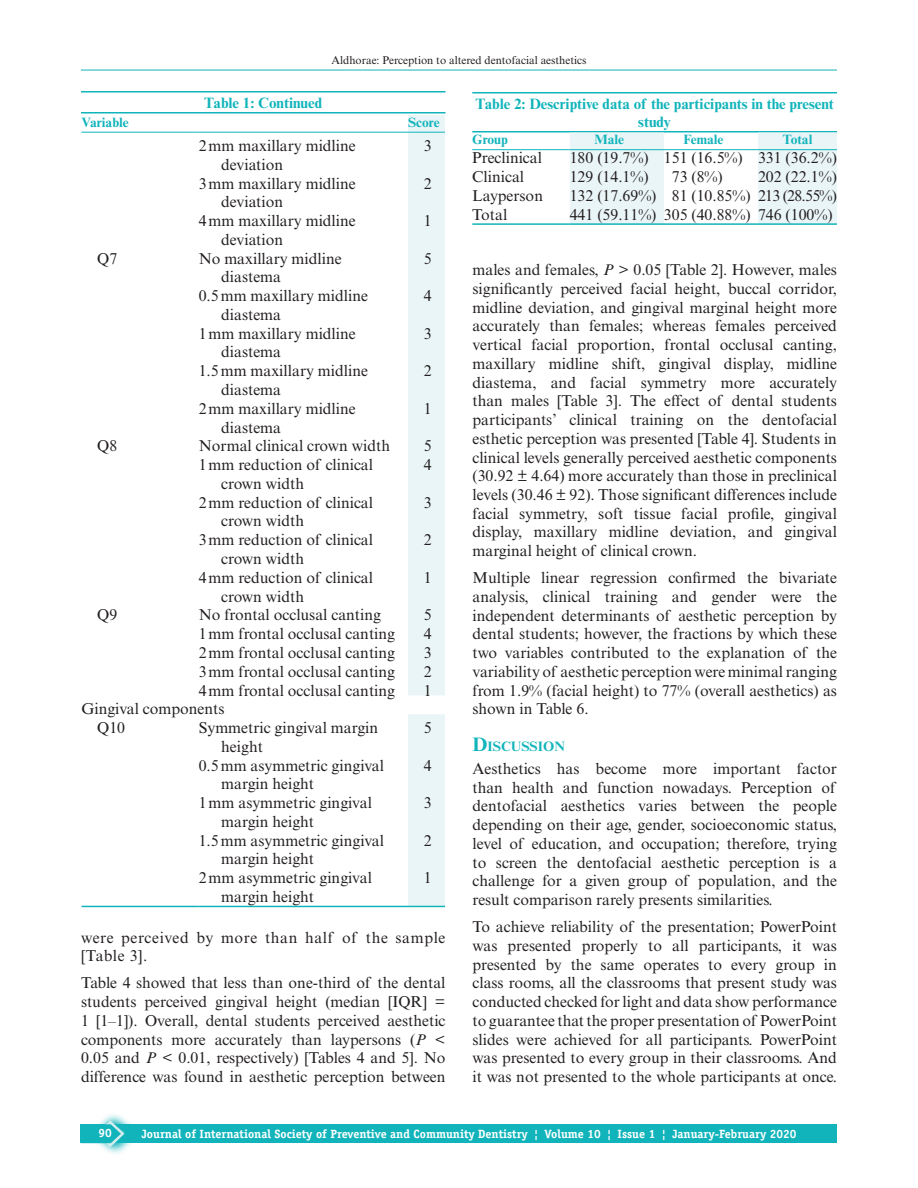
<style>
.page{position:relative;width:918px;height:1188px;background:#fff}
.page>*{position:absolute;margin:0;border:0;box-sizing:border-box;transform-origin:0 0}
.t1{font:15.75px/18.8px "Times New Roman MT Std";color:#231f20}
.t2{font:15.75px/18.8px "Times New Roman MT Std";letter-spacing:.04em;color:#231f20}
.t3{font:700 15px/18px "Times New Roman MT Std";color:#11b4bb;text-align:center}
.t4{font:700 13.65px "Times New Roman MT Std";color:#11b4bb}
.t5{font:700 13.5px "Times New Roman MT Std";color:#11b4bb}
.t6{font:700 12px "Officina Serif Std";color:#fff}
.t7{font:11.25px "Times New Roman MT Std";color:#231f20}
.s1{font-style:italic}
.s2{font-size:19.5px}
</style>
<div class="page">
<div style="left:81px;top:1124px;width:756px;height:19px;background:#11b4bb"></div>
<svg style="left:102px;top:1114px;width:29px;height:40px"></svg>
<svg style="left:81px;top:1120px;width:44px;height:27px"></svg>
<hr style="left:81px;top:70px;width:756px;height:1px;background:#11b4bb">
<hr style="left:472px;top:92px;width:365px;height:2px;background:#11b4bb">
<hr style="left:472px;top:131px;width:365px;height:2px;background:#11b4bb">
<svg style="left:570px;top:133px;width:267px;height:90px"></svg>
<hr style="left:472px;top:223px;width:98px;height:2px;background:#11b4bb">
<hr style="left:570px;top:223px;width:94px;height:2px;background:#11b4bb">
<hr style="left:664px;top:223px;width:94px;height:2px;background:#11b4bb">
<hr style="left:758px;top:223px;width:79px;height:2px;background:#11b4bb">
<hr style="left:472px;top:149px;width:98px;height:1px;background:#11b4bb">
<hr style="left:570px;top:149px;width:94px;height:1px;background:#11b4bb">
<hr style="left:664px;top:149px;width:94px;height:1px;background:#11b4bb">
<hr style="left:758px;top:149px;width:79px;height:1px;background:#11b4bb">
<div style="left:408px;top:115px;width:37px;height:791px;background:#eaf5f7"></div>
<hr style="left:81px;top:906px;width:118px;height:1px;background:#11b4bb">
<hr style="left:199px;top:906px;width:209px;height:1px;background:#11b4bb">
<hr style="left:408px;top:906px;width:37px;height:1px;background:#11b4bb">
<hr style="left:81px;top:132px;width:118px;height:1px;background:#11b4bb">
<hr style="left:199px;top:132px;width:209px;height:1px;background:#11b4bb">
<hr style="left:408px;top:132px;width:37px;height:1px;background:#11b4bb">
<hr style="left:81px;top:91px;width:365px;height:2px;background:#11b4bb">
<hr style="left:81px;top:112px;width:365px;height:2px;background:#11b4bb">
<p class="t7" style="left:331px;top:54px;width:257px">Aldhorae: Perception to altered dentofacial aesthetics</p>
<p class="t3" style="left:204px;top:93px;width:119px">Table 1: Continued</p>
<p class="t5" style="left:81px;top:114px;width:49px">Variable</p>
<p class="t5" style="left:408px;top:114px;width:33px">Score</p>
<p class="t1" style="left:221px;top:136px;width:136px;text-indent:-23px">2mm maxillary midline deviation</p>
<p class="t1" style="left:424px;top:136px;width:9px">3</p>
<p class="t1" style="left:221px;top:174px;width:136px;text-indent:-23px">3mm maxillary midline deviation</p>
<p class="t1" style="left:424px;top:174px;width:9px">2</p>
<p class="t1" style="left:221px;top:211px;width:136px;text-indent:-23px">4mm maxillary midline deviation</p>
<p class="t1" style="left:424px;top:211px;width:9px">1</p>
<p class="t1" style="left:97px;top:249px;width:22px">Q7</p>
<p class="t1" style="left:221px;top:249px;width:122px;text-indent:-23px">No maxillary midline diastema</p>
<p class="t1" style="left:424px;top:249px;width:9px">5</p>
<p class="t1" style="left:221px;top:286px;width:148px;text-indent:-23px">0.5mm maxillary midline diastema</p>
<p class="t1" style="left:424px;top:286px;width:9px">4</p>
<p class="t1" style="left:221px;top:324px;width:136px;text-indent:-23px">1mm maxillary midline diastema</p>
<p class="t1" style="left:424px;top:324px;width:9px">3</p>
<p class="t1" style="left:221px;top:362px;width:148px;text-indent:-23px">1.5mm maxillary midline diastema</p>
<p class="t1" style="left:424px;top:362px;width:9px">2</p>
<p class="t1" style="left:221px;top:399px;width:136px;text-indent:-23px">2mm maxillary midline diastema</p>
<p class="t1" style="left:424px;top:399px;width:9px">1</p>
<p class="t1" style="left:97px;top:437px;width:22px">Q8</p>
<p class="t1" style="left:199px;top:437px;width:193px">Normal clinical crown width</p>
<p class="t1" style="left:424px;top:437px;width:9px">5</p>
<p class="t1" style="left:221px;top:455px;width:153px;text-indent:-23px">1mm reduction of clinical crown width</p>
<p class="t1" style="left:424px;top:455px;width:9px">4</p>
<p class="t1" style="left:221px;top:493px;width:153px;text-indent:-23px">2mm reduction of clinical crown width</p>
<p class="t1" style="left:424px;top:493px;width:9px">3</p>
<p class="t1" style="left:221px;top:531px;width:153px;text-indent:-23px">3mm reduction of clinical crown width</p>
<p class="t1" style="left:424px;top:531px;width:9px">2</p>
<p class="t1" style="left:221px;top:568px;width:153px;text-indent:-23px">4mm reduction of clinical crown width</p>
<p class="t1" style="left:424px;top:568px;width:9px">1</p>
<p class="t1" style="left:97px;top:606px;width:22px">Q9</p>
<p class="t1" style="left:199px;top:606px;width:184px">No frontal occlusal canting</p>
<p class="t1" style="left:424px;top:606px;width:9px">5</p>
<p class="t1" style="left:199px;top:624px;width:198px">1mm frontal occlusal canting</p>
<p class="t1" style="left:424px;top:624px;width:9px">4</p>
<p class="t1" style="left:199px;top:643px;width:198px">2mm frontal occlusal canting</p>
<p class="t1" style="left:424px;top:643px;width:9px">3</p>
<p class="t1" style="left:199px;top:662px;width:198px">3mm frontal occlusal canting</p>
<p class="t1" style="left:424px;top:662px;width:9px">2</p>
<p class="t1" style="left:199px;top:681px;width:198px">4mm frontal occlusal canting</p>
<p class="t1" style="left:424px;top:681px;width:9px">1</p>
<p class="t1" style="left:97px;top:700px;width:129px;text-indent:-16px">Gingival components<br>Q10</p>
<p class="t1" style="left:221px;top:718px;width:159px;text-indent:-23px">Symmetric gingival margin height</p>
<p class="t1" style="left:424px;top:718px;width:9px">5</p>
<p class="t1" style="left:221px;top:756px;width:164px;text-indent:-23px">0.5mm asymmetric gingival margin height</p>
<p class="t1" style="left:424px;top:756px;width:9px">4</p>
<p class="t1" style="left:221px;top:793px;width:152px;text-indent:-23px">1mm asymmetric gingival margin height</p>
<p class="t1" style="left:424px;top:793px;width:9px">3</p>
<p class="t1" style="left:221px;top:831px;width:164px;text-indent:-23px">1.5mm asymmetric gingival margin height</p>
<p class="t1" style="left:424px;top:831px;width:9px">2</p>
<p class="t1" style="left:221px;top:869px;width:152px;text-indent:-23px">2mm asymmetric gingival margin height</p>
<p class="t1" style="left:424px;top:869px;width:9px">1</p>
<p class="t2" style="left:81px;top:928px;width:366px">were perceived by more than half of the sample [Table 3].</p>
<p class="t1" style="left:81px;top:974px;width:366px;text-align:justify">Table 4 showed that less than one-third of the dental students perceived gingival height (median [IQR] = 1 [1–1]). Overall, dental students perceived aesthetic components more accurately than laypersons (<span class="s1">P</span> &lt; 0.05 and <span class="s1">P</span> &lt; 0.01, respectively) [Tables 4 and 5]. No difference was found in aesthetic perception between</p>
<p class="t3" style="left:475px;top:94px;width:360px">Table 2: Descriptive data of the participants in the present study</p>
<p class="t5" style="left:472px;top:132px;width:37px">Group</p>
<p class="t5" style="left:594px;top:132px;width:31px">Male</p>
<p class="t5" style="left:683px;top:132px;width:42px">Female</p>
<p class="t5" style="left:783px;top:132px;width:31px">Total</p>
<p class="t1" style="left:472px;top:149px;width:71px">Preclinical</p>
<p class="t1" style="left:570px;top:149px;width:269px">180 (19.7%) 151 (16.5%) 331 (36.2%)</p>
<p class="t1" style="left:472px;top:167px;width:53px">Clinical</p>
<p class="t1" style="left:570px;top:167px;width:80px">129 (14.1%)</p>
<p class="t1" style="left:672px;top:167px;width:53px">73 (8%)</p>
<p class="t1" style="left:758px;top:167px;width:80px">202 (22.1%)</p>
<p class="t1" style="left:472px;top:186px;width:72px">Layperson</p>
<p class="t1" style="left:570px;top:186px;width:269px">132 (17.69%) 81 (10.85%) 213 (28.55%)</p>
<p class="t1" style="left:472px;top:205px;width:36px">Total</p>
<p class="t1" style="left:570px;top:205px;width:264px">441 (59.11%) 305 (40.88%) 746 (100%)</p>
<p class="t1" style="left:472px;top:260px;width:366px;text-align:justify">males and females, <span class="s1">P</span> &gt; 0.05 [Table 2]. However, males significantly perceived facial height, buccal corridor, midline deviation, and gingival marginal height more accurately than females; whereas females perceived vertical facial proportion, frontal occlusal canting, maxillary midline shift, gingival display, midline diastema, and facial symmetry more accurately than males [Table 3]. The effect of dental students participants’ clinical training on the dentofacial esthetic perception was presented [Table 4]. Students in clinical levels generally perceived aesthetic components (30.92 ± 4.64) more accurately than those in preclinical levels (30.46 ± 92). Those significant differences include facial symmetry, soft tissue facial profile, gingival display, maxillary midline deviation, and gingival marginal height of clinical crown.</p>
<p class="t1" style="left:472px;top:569px;width:366px;text-align:justify">Multiple linear regression confirmed the bivariate analysis, clinical training and gender were the independent determinants of aesthetic perception by dental students; however, the fractions by which these two variables contributed to the explanation of the variability of aesthetic perception were minimal ranging from 1.9% (facial height) to 77% (overall aesthetics) as shown in Table 6.</p>
<p class="t4" style="left:472px;top:738px;width:94px"><span class="s2">D</span>ISCUSSION</p>
<p class="t1" style="left:472px;top:759px;width:366px;text-align:justify">Aesthetics has become more important factor than health and function nowadays. Perception of dentofacial aesthetics varies between the people depending on their age, gender, socioeconomic status, level of education, and occupation; therefore, trying to screen the dentofacial aesthetic perception is a challenge for a given group of population, and the result comparison rarely presents similarities.</p>
<p class="t1" style="left:472px;top:917px;width:366px;text-align:justify">To achieve reliability of the presentation; PowerPoint was presented properly to all participants, it was presented by the same operates to every group in class rooms, all the classrooms that present study was conducted checked for light and data show performance to guarantee that the proper presentation of PowerPoint slides were achieved for all participants. PowerPoint was presented to every group in their classrooms. And it was not presented to the whole participants at once.</p>
<p class="t6" style="left:98px;top:1126px;width:15px">90</p>
<p class="t6" style="left:142px;top:1126px;width:656px">Journal of International Society of Preventive and Community Dentistry ¦ Volume 10 ¦ Issue 1 ¦ January-February 2020</p>
</div>
